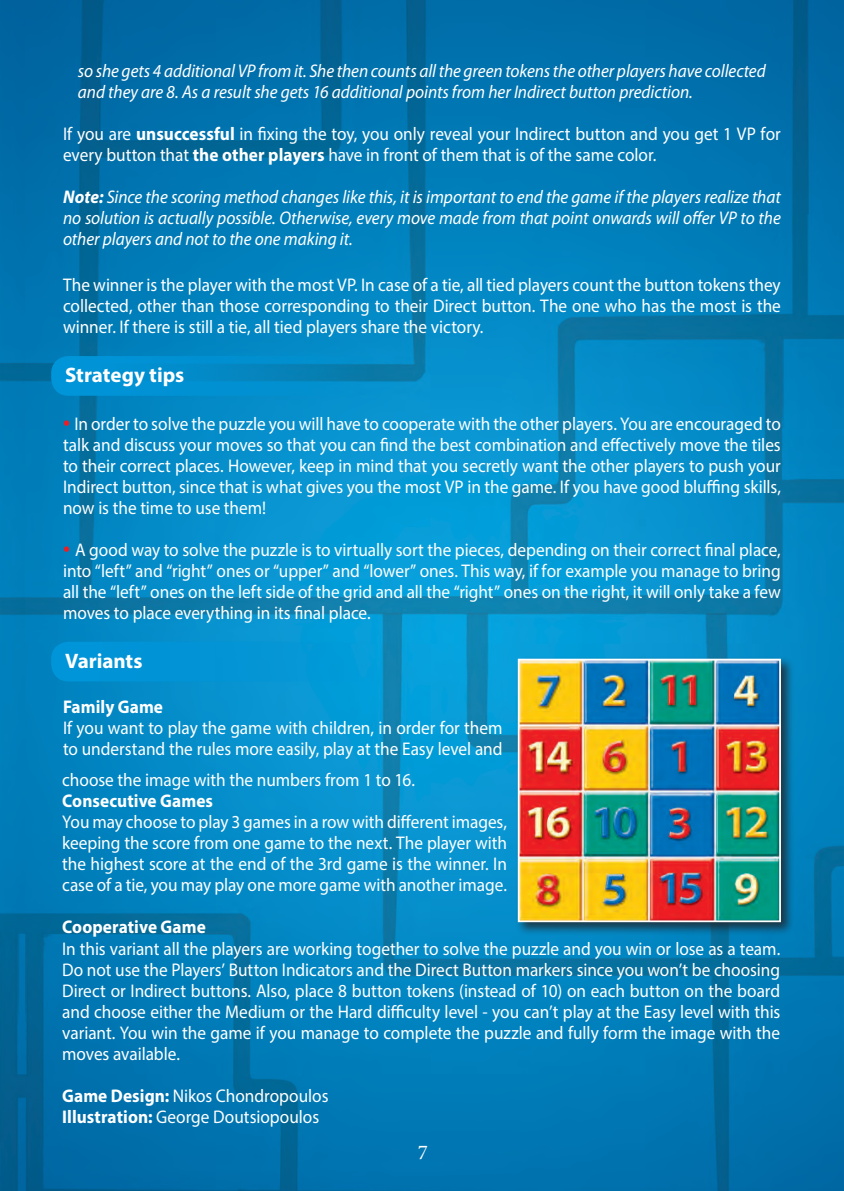
<style>
.page{position:relative;width:844px;height:1191px;background:#fff}
.page>*{position:absolute;margin:0;border:0;box-sizing:border-box;transform-origin:0 0}
.t1{font:700 21px "Myriad Pro";color:#fff}
.t2{font:21px "Minion Pro";color:#fff}
.t3{font:18.38px/21px "Myriad Pro";letter-spacing:-.005em;color:#fff;text-align:justify;scale:.94 1}
.t4{font:italic 18.38px/21px "Myriad Pro";letter-spacing:-.005em;color:#fff;scale:.94 1}
.t5{font:700 18.38px "Myriad Pro";letter-spacing:.005em;color:#fff;scale:.94 1}
.s1{font-weight:700}
.s2{font-size:26.25px;color:#ee1d23}
</style>
<div class="page">
<img style="left:25px;top:0;width:818px;height:1191px">
<img style="left:0;top:0;width:25px;height:1191px">
<svg style="left:51px;top:356px;width:355px;height:40px;background:#028cca"></svg>
<div style="left:51px;top:642px;width:355px;height:39px;background:#0095d9;border-radius:18px"></div>
<div style="left:515px;top:656px;width:279px;height:279px;background:#231f20;opacity:.75"></div>
<img style="left:520px;top:661px;width:257px;height:258px">
<div style="left:517px;top:658px;width:263px;height:264px;border:2px solid #fff"></div>
<p class="t4" style="left:78px;top:60px;width:733px">so she gets 4 additional VP from it. She then counts all the green tokens the other players have collected and they are 8. As a result she gets 16 additional points from her Indirect button prediction.</p>
<p class="t3" style="left:63px;top:123px;width:764px">If you are <span class="s1">unsuccessful</span> in fixing the toy, you only reveal your Indirect button and you get 1 VP for every button that <span class="s1">the other players</span> have in front of them that is of the same color.</p>
<p class="t4" style="left:63px;top:186px;width:765px;text-align:justify"><span class="s1">Note:</span> Since the scoring method changes like this, it is important to end the game if the players realize that no solution is actually possible. Otherwise, every move made from that point onwards will offer VP to the other players and not to the one making it.</p>
<p class="t3" style="left:63px;top:274px;width:765px">The winner is the player with the most VP. In case of a tie, all tied players count the button tokens they collected, other than those corresponding to their Direct button. The one who has the most is the winner. If there is still a tie, all tied players share the victory.</p>
<p class="t1" style="left:65px;top:361px;width:121px">Strategy tips</p>
<p class="t3" style="left:63px;top:413px;width:765px"><span class="s2">•</span> In order to solve the puzzle you will have to cooperate with the other players. You are encouraged to talk and discuss your moves so that you can find the best combination and effectively move the tiles to their correct places. However, keep in mind that you secretly want the other players to push your Indirect button, since that is what gives you the most VP in the game. If you have good bluffing skills, now is the time to use them!</p>
<p class="t3" style="left:63px;top:539px;width:765px"><span class="s2">•</span> A good way to solve the puzzle is to virtually sort the pieces, depending on their correct final place, into “left” and “right” ones or “upper” and “lower” ones. This way, if for example you manage to bring all the “left” ones on the left side of the grid and all the “right” ones on the right, it will only take a few moves to place everything in its final place.</p>
<p class="t1" style="left:65px;top:647px;width:79px">Variants</p>
<p class="t5" style="left:63px;top:694px;width:108px">Family Game</p>
<p class="t3" style="left:63px;top:716px;width:469px">If you want to play the game with children, in order for them to understand the rules more easily, play at the Easy level and</p>
<p class="t3" style="left:62px;top:769px;width:377px">choose the image with the numbers from 1 to 16.</p>
<p class="t5" style="left:62px;top:789px;width:162px">Consecutive Games</p>
<p class="t3" style="left:62px;top:811px;width:474px">You may choose to play 3 games in a row with different images, keeping the score from one game to the next. The player with the highest score at the end of the 3rd game is the winner. In case of a tie, you may play one more game with another image.</p>
<p class="t5" style="left:62px;top:915px;width:154px">Cooperative Game</p>
<p class="t3" style="left:62px;top:937px;width:765px">In this variant all the players are working together to solve the puzzle and you win or lose as a team.<br>Do not use the Players’ Button Indicators and the Direct Button markers since you won’t be choosing Direct or Indirect buttons. Also, place 8 button tokens (instead of 10) on each button on the board and choose either the Medium or the Hard difficulty level - you can’t play at the Easy level with this variant. You win the game if you manage to complete the puzzle and fully form the image with the moves available.</p>
<p class="t3" style="left:62px;top:1084px;width:285px"><span class="s1">Game Design:</span> Nikos Chondropoulos</p>
<p class="t3" style="left:62px;top:1105px;width:275px"><span class="s1">Illustration:</span> George Doutsiopoulos</p>
<p class="t2" style="left:417px;top:1138px;width:12px">7</p>
</div>
